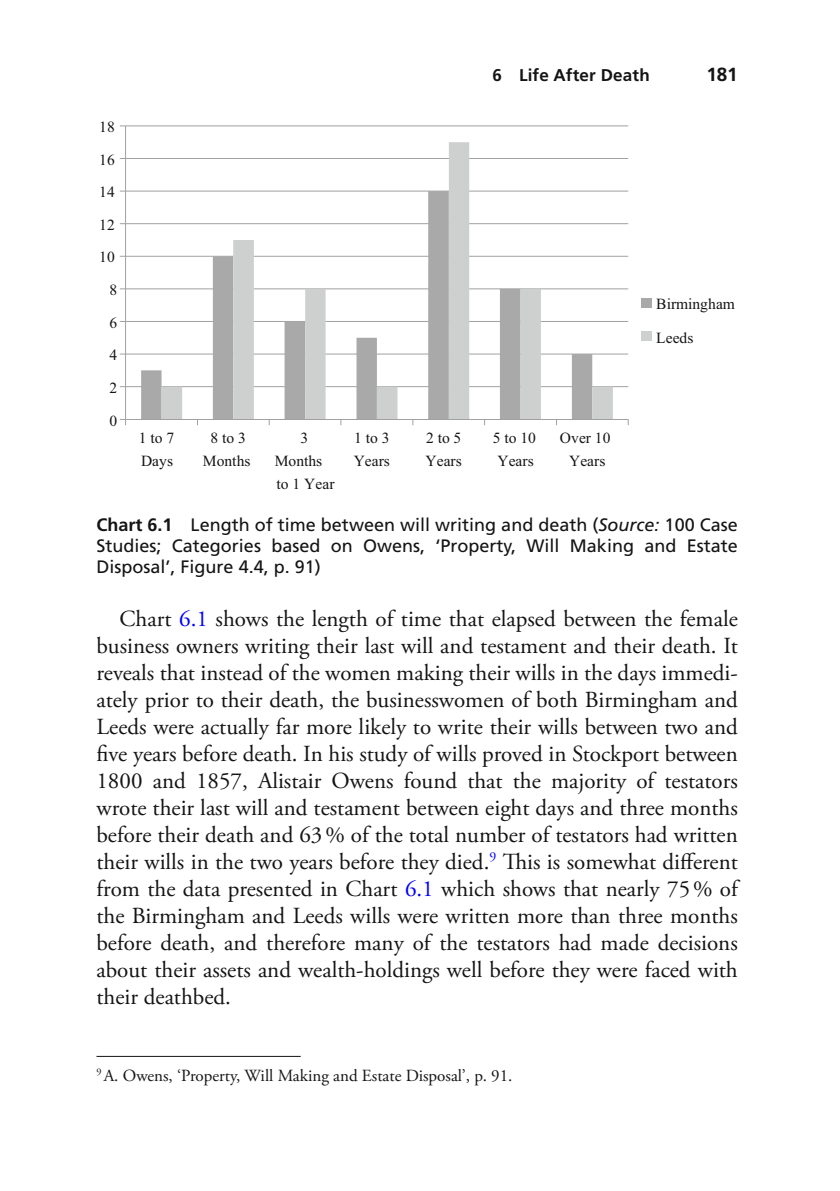
<style>
.page{position:relative;width:840px;height:1191px;background:#fff}
.page>*{position:absolute;margin:0;border:0;box-sizing:border-box;transform-origin:0 0}
.t1{font:23px/27px "Nybfnn A Garamond Pro";color:#131413;text-align:justify}
.t2{font:700 19px "Fkxdgg Frutiger LT Std";color:#131413}
.t3{font:18px/21px "Qllsgv Frutiger LT Std";color:#131413;text-align:justify}
.t4{font:17px "Nybfnn A Garamond Pro";color:#131413}
.t5{font:700 17px "Fkxdgg Frutiger LT Std";letter-spacing:.01em;color:#131413}
.t6{font:15.6px/23px "Nwsfqy Times New Roman";color:#131413}
.s1{font-family:"Fkxdgg Frutiger LT Std";font-weight:700}
.s2{font-family:"Xxnlwm Frutiger LT Std";font-style:italic}
.s3{color:#00f}
</style>
<div class="page">
<hr style="left:96px;top:1056px;width:204px;height:1px;background:#131413">
<hr style="left:125px;top:386px;width:503px;height:1px;background:#a1a1a1">
<hr style="left:125px;top:353px;width:503px;height:1px;background:#a1a1a1">
<hr style="left:125px;top:321px;width:503px;height:1px;background:#a1a1a1">
<hr style="left:125px;top:288px;width:503px;height:1px;background:#a1a1a1">
<hr style="left:125px;top:256px;width:503px;height:1px;background:#a1a1a1">
<hr style="left:125px;top:223px;width:503px;height:1px;background:#a1a1a1">
<hr style="left:125px;top:191px;width:503px;height:1px;background:#a1a1a1">
<hr style="left:125px;top:158px;width:503px;height:1px;background:#a1a1a1">
<hr style="left:125px;top:125px;width:503px;height:1px;background:#a1a1a1">
<svg style="left:141px;top:191px;width:20px;height:228px"></svg>
<svg style="left:161px;top:142px;width:451px;height:277px"></svg>
<hr style="left:125px;top:126px;width:1px;height:293px;background:#a1a1a1">
<hr style="left:125px;top:419px;width:503px;height:1px;background:#a1a1a1">
<div style="left:641px;top:298px;width:10px;height:9px;background:#a9a9aa"></div>
<div style="left:641px;top:331px;width:10px;height:10px;background:#cecfcf"></div>
<p class="t6" style="left:99px;top:117px;width:17px">18</p>
<p class="t6" style="left:99px;top:149px;width:17px">16</p>
<p class="t6" style="left:99px;top:182px;width:17px">14</p>
<p class="t6" style="left:99px;top:215px;width:17px">12</p>
<p class="t6" style="left:99px;top:247px;width:17px">10</p>
<p class="t6" style="left:109px;top:280px;width:9px">8</p>
<p class="t6" style="left:109px;top:312px;width:9px">6</p>
<p class="t6" style="left:109px;top:345px;width:9px">4</p>
<p class="t6" style="left:109px;top:378px;width:9px">2</p>
<p class="t6" style="left:109px;top:410px;width:9px">0</p>
<p class="t5" style="left:492px;top:69px;width:159px">6 Life After Death</p>
<p class="t2" style="left:706px;top:67px;width:33px">181</p>
<p class="t6" style="left:139px;top:428px;width:37px">1 to 7<br>Days</p>
<p class="t6" style="left:203px;top:428px;width:49px;text-align:center">8 to 3<br>Months</p>
<p class="t6" style="left:274px;top:428px;width:61px;text-indent:26px">3<br>Months to 1 Year</p>
<p class="t6" style="left:353px;top:428px;width:38px">1 to 3<br>Years</p>
<p class="t6" style="left:425px;top:428px;width:38px">2 to 5<br>Years</p>
<p class="t6" style="left:492px;top:428px;width:45px">5 to 10<br>Years</p>
<p class="t6" style="left:559px;top:428px;width:52px;text-align:center">Over 10<br>Years</p>
<p class="t6" style="left:656px;top:288px;width:80px;line-height:33.8px">Birmingham<br>Leeds</p>
<p class="t3" style="left:96px;top:516px;width:642px"><span class="s1">Chart 6.1</span> Length of time between will writing and death ( <span class="s2">Source:</span> 100 Case Studies; Categories based on Owens, ‘Property, Will Making and Estate Disposal’, Figure 4.4, p. 91)</p>
<p class="t1" style="left:96px;top:607px;width:642px;text-indent:23px">Chart <span class="s3">6.1</span> shows the length of time that elapsed between the female business owners writing their last will and testament and their death. It reveals that instead of the women making their wills in the days immedi&shy;ately prior to their death, the businesswomen of both Birmingham and Leeds were actually far more likely to write their wills between two and five years before death. In his study of wills proved in Stockport between 1800 and 1857, Alistair Owens found that the majority of testators wrote their last will and testament between eight days and three months before their death and 63 % of the total number of testators had written their wills in the two years before they died. <sup>9</sup> This is somewhat different from the data presented in Chart <span class="s3">6.1</span> which shows that nearly 75 % of the Birmingham and Leeds wills were written more than three months before death, and therefore many of the testators had made decisions about their assets and wealth-holdings well before they were faced with their deathbed.</p>
<p class="t4" style="left:96px;top:1069px;width:417px"><sup>9</sup> A. Owens, ‘Property, Will Making and Estate Disposal’, p. 91.</p>
</div>
